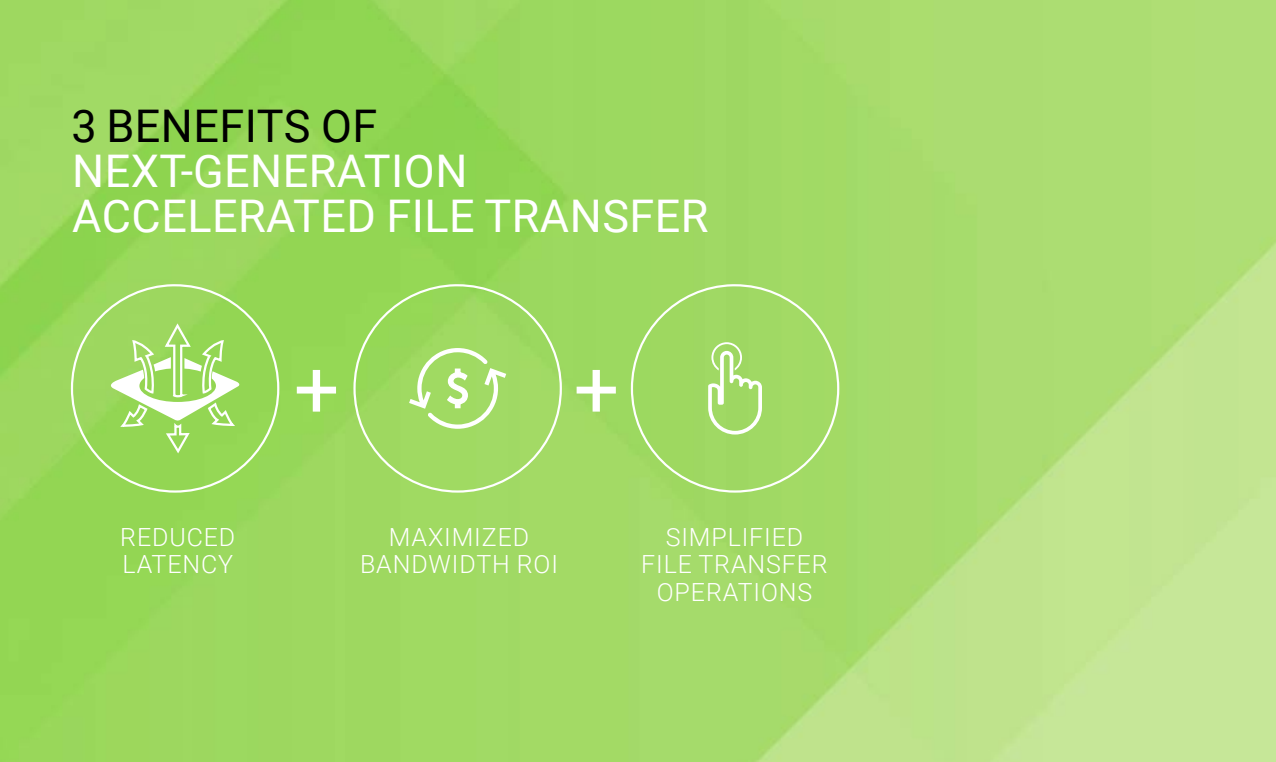
<style>
.page{position:relative;width:1276px;height:762px;background:#fff}
.page>*{position:absolute;margin:0;border:0;box-sizing:border-box;transform-origin:0 0}
.t1{font:80.5px "Roboto";color:#fff}
.t2{font:45px/45px "Roboto";letter-spacing:.01em;color:#fff}
.t3{font:45px "Roboto";letter-spacing:.01em;color:#000}
.t4{font:300 25px/27.5px "Roboto";letter-spacing:.035em;color:#fff;text-align:center}
</style>
<div class="page">
<img style="left:0;top:0;width:1276px;height:762px">
<svg style="left:70px;top:283px;width:210px;height:211px;background:#9cd860"></svg>
<svg style="left:107px;top:321px;width:133px;height:135px"></svg>
<svg style="left:352px;top:283px;width:211px;height:211px;background:#a0da65"></svg>
<svg style="left:409px;top:348px;width:97px;height:81px"></svg>
<div style="left:630px;top:283px;width:210px;height:211px;background:#a0d964"></div>
<svg style="left:708px;top:342px;width:54px;height:92px"></svg>
<h2 class="t3" style="left:71px;top:95px;width:307px">3 BENEFITS OF</h2>
<h2 class="t2" style="left:72px;top:147px;width:638px">NEXT-GENERATION<br>ACCELERATED FILE TRANSFER</h2>
<h1 class="t1" style="left:294px;top:332px;width:47px">+</h1>
<h1 class="t1" style="left:573px;top:332px;width:47px">+</h1>
<p class="t4" style="left:120px;top:522px;width:116px;text-align:left">REDUCED<br>LATENCY</p>
<p class="t4" style="left:360px;top:522px;width:199px">MAXIMIZED<br>BANDWIDTH ROI</p>
<p class="t4" style="left:641px;top:522px;width:188px">SIMPLIFIED<br>FILE TRANSFER<br>OPERATIONS</p>
</div>
